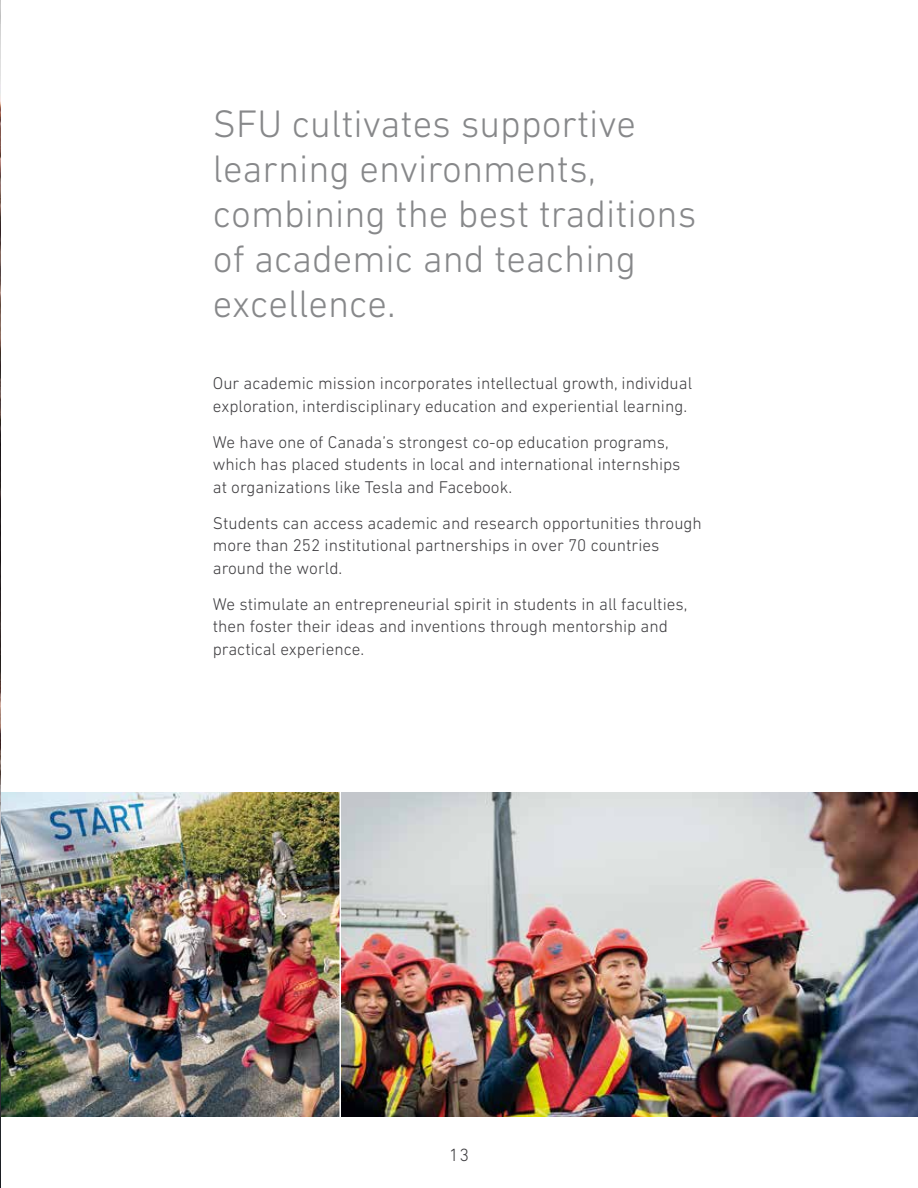
<style>
.page{position:relative;width:918px;height:1188px;background:#fff}
.page>*{position:absolute;margin:0;border:0;box-sizing:border-box;transform-origin:0 0}
.t1{font:300 39px/45px "DIN Next LT Pro";color:#87888a}
.t2{font:300 18px "DIN Next LT Pro";color:#3e3d40}
.t3{font:300 17.25px/22.5px "DIN Next LT Pro";color:#3e3d40}
</style>
<div class="page">
<img style="left:0;top:0;width:1px;height:1188px">
<img style="left:2px;top:793px;width:337px;height:324px">
<img style="left:341px;top:793px;width:577px;height:324px">
<h1 class="t1" style="left:213px;top:101px;width:485px">SFU cultivates supportive learning environments, combining the best traditions of academic and teaching excellence.</h1>
<p class="t3" style="left:213px;top:372px;width:481px">Our academic mission incorporates intellectual growth, individual exploration, interdisciplinary education and experiential learning.</p>
<p class="t3" style="left:213px;top:430px;width:469px">We have one of Canada’s strongest co-op education programs, which has placed students in local and international internships at organizations like Tesla and Facebook.</p>
<p class="t3" style="left:213px;top:511px;width:491px">Students can access academic and research opportunities through more than 252 institutional partnerships in over 70 countries around the world.</p>
<p class="t3" style="left:213px;top:592px;width:476px">We stimulate an entrepreneurial spirit in students in all faculties, then foster their ideas and inventions through mentorship and practical experience.</p>
<p class="t2" style="left:449px;top:1145px;width:21px">13</p>
</div>
